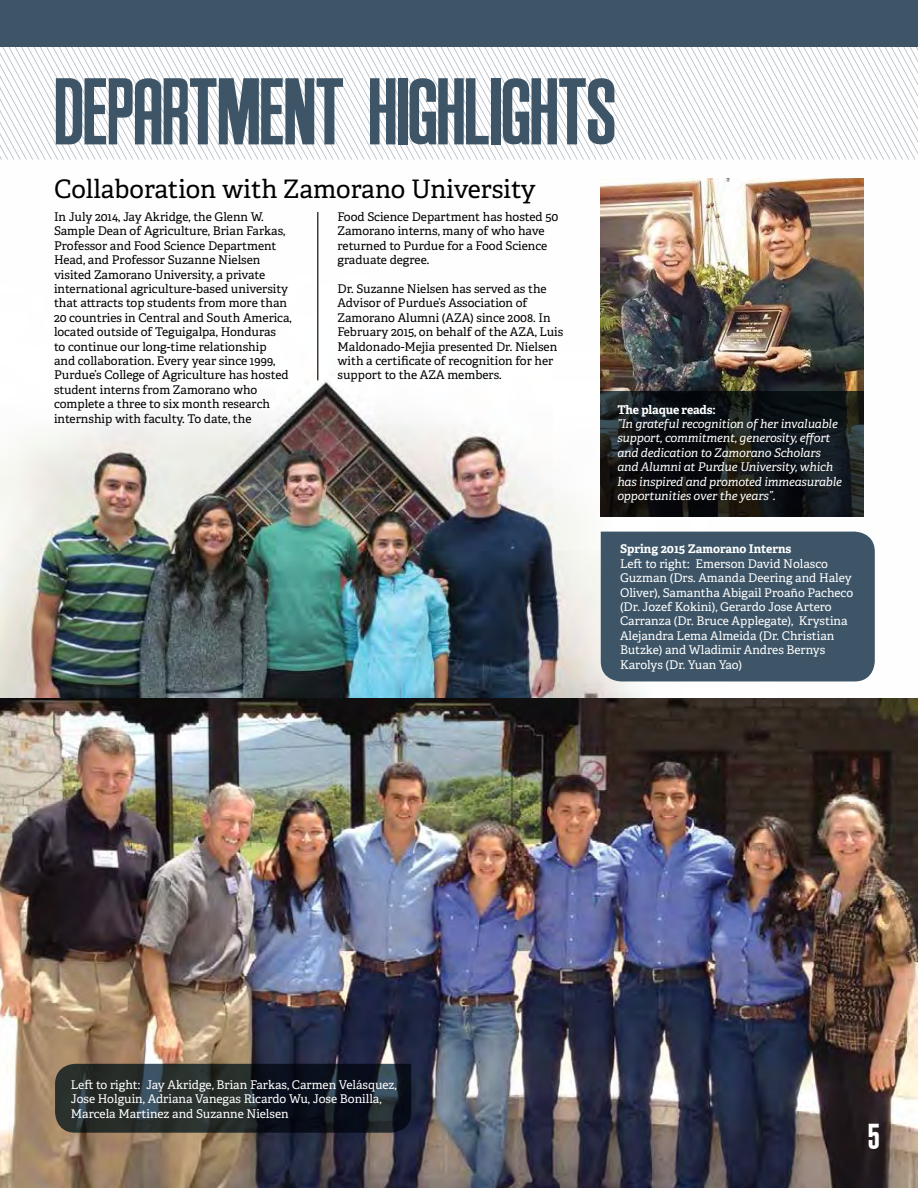
<style>
.page{position:relative;width:918px;height:1188px;background:#fff}
.page>*{position:absolute;margin:0;border:0;box-sizing:border-box;transform-origin:0 0}
.t1{font:94.5px "Anderson Supercar";letter-spacing:-.015em;color:#3d5567}
.t2{font:36px "Anderson Supercar";color:#fff}
.t3{font:25.5px "Adelle PE";color:#000}
.t4{font:12px/14.4px "Adelle PE";color:#000}
.t5{font:12px/14.4px "Adelle PE";color:#fff}
.t6{font:italic 12px/14.4px "Adelle PE";letter-spacing:-.01em;color:#fff}
.t7{font:700 12px "Adelle PE";letter-spacing:-.005em;color:#fff}
</style>
<div class="page">
<img style="left:0;top:179px;width:918px;height:1009px">
<img style="left:601px;top:178px;width:263px;height:214px">
<svg style="left:601px;top:392px;width:263px;height:125px;background:#111517"></svg>
<hr style="left:317px;top:212px;width:1px;height:168px;background:#000">
<div style="left:601px;top:532px;width:274px;height:149px;background:#3d5567"></div>
<svg style="left:0;top:47px;width:918px;height:113px"></svg>
<div style="left:0;top:0;width:918px;height:47px;background:#3d5567"></div>
<svg style="left:55px;top:1064px;width:356px;height:69px;background:#1f2629"></svg>
<h1 class="t1" style="left:54px;top:60px;width:564px">DEPARTMENT HIGHLIGHTS</h1>
<h3 class="t3" style="left:54px;top:170px;width:483px">Collaboration with Zamorano University</h3>
<p class="t4" style="left:338px;top:209px;width:222px">Food Science Department has hosted 50<br>Zamorano interns, many of who have returned to Purdue for a Food Science graduate degree.</p>
<p class="t4" style="left:338px;top:281px;width:227px">Dr. Suzanne Nielsen has served as the Advisor of Purdue’s Association of Zamorano Alumni (AZA) since 2008. In February 2015, on behalf of the AZA, Luis Maldonado-Mejia presented Dr. Nielsen with a certificate of recognition for her support to the AZA members.</p>
<p class="t4" style="left:54px;top:209px;width:239px">In July 2014, Jay Akridge, the Glenn W.<br>Sample Dean of Agriculture, Brian Farkas, Professor and Food Science Department Head, and Professor Suzanne Nielsen visited Zamorano University, a private international agriculture-based university that attracts top students from more than 20 countries in Central and South America, located outside of Teguigalpa, Honduras<br>to continue our long-time relationship<br>and collaboration. Every year since 1999, Purdue’s College of Agriculture has hosted student interns from Zamorano who complete a three to six month research internship with faculty. To date, the</p>
<p class="t7" style="left:617px;top:401px;width:100px">The plaque reads:</p>
<p class="t6" style="left:617px;top:416px;width:226px">”In grateful recognition of her invaluable support, commitment, generosity, effort and dedication to Zamorano Scholars and Alumni at Purdue University, which has inspired and promoted immeasurable opportunities over the years”.</p>
<p class="t7" style="left:620px;top:541px;width:173px">Spring 2015 Zamorano Interns</p>
<p class="t5" style="left:620px;top:556px;width:235px">Left to right: Emerson David Nolasco Guzman (Drs. Amanda Deering and Haley Oliver), Samantha Abigail Proaño Pacheco (Dr. Jozef Kokini), Gerardo Jose Artero Carranza (Dr. Bruce Applegate), Krystina Alejandra Lema Almeida (Dr. Christian Butzke) and Wladimir Andres Bernys Karolys (Dr. Yuan Yao)</p>
<p class="t5" style="left:71px;top:1077px;width:327px">Left to right: Jay Akridge, Brian Farkas, Carmen Velásquez,<br>Jose Holguin, Adriana Vanegas Ricardo Wu, Jose Bonilla,<br>Marcela Martinez and Suzanne Nielsen</p>
<h2 class="t2" style="left:868px;top:1117px;width:13px">5</h2>
</div>
